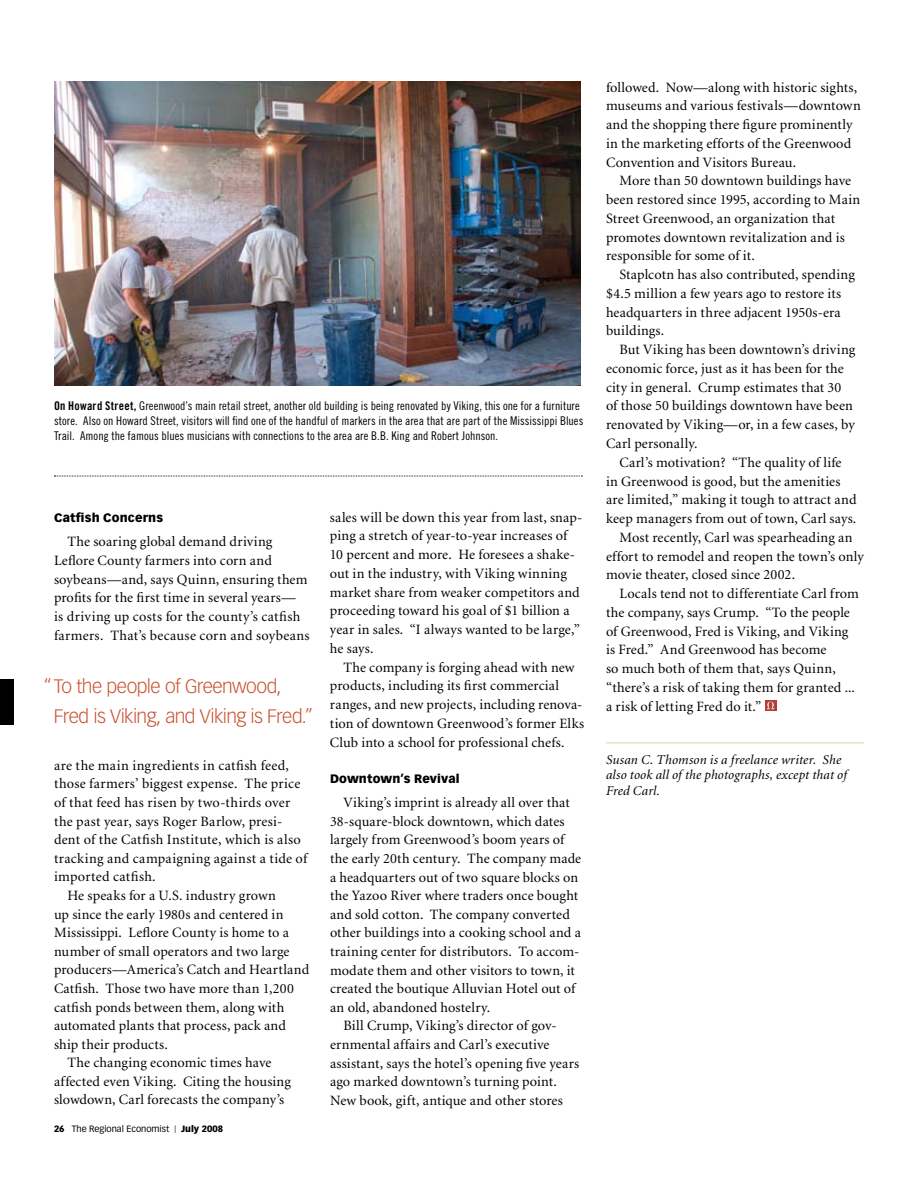
<style>
.page{position:relative;width:918px;height:1188px;background:#fff}
.page>*{position:absolute;margin:0;border:0;box-sizing:border-box;transform-origin:0 0}
.t1{font:300 19.2px/30px "Vectora LH";letter-spacing:-.03em;color:#ca5231}
.t2{font:14.25px/18.8px "Minion";letter-spacing:.01em;color:#000}
.t3{font:italic 13.5px/15.8px "Minion";letter-spacing:.01em;color:#000}
.t4{font:12px/15px "Trade Gothic Cond Eighteen";letter-spacing:.005em;color:#000}
.t5{font:900 12px "Vectora LH";letter-spacing:.015em;color:#000}
.t6{font:9px "Vectora LH";color:#000}
.s1{font-family:"Trade Gothic Bold Cond Twenty"}
.s2{font-weight:900}
.s3{font-size:7.5px}
</style>
<div class="page">
<img style="left:54px;top:81px;width:526px;height:305px">
<hr style="left:606px;top:742px;width:258px;height:1px;background:#ddd9a5">
<svg style="left:765px;top:700px;width:11px;height:10px"></svg>
<svg style="left:767px;top:702px;width:7px;height:7px"></svg>
<div style="left:0;top:679px;width:14px;height:45px;background:#000"></div>
<svg style="left:54px;top:476px;width:528px;height:1px"></svg>
<p class="t4" style="left:54px;top:398px;width:531px"><span class="s1">On Howard Street,</span> Greenwood’s main retail street, another old building is being renovated by Viking, this one for a furniture store. Also on Howard Street, visitors will find one of the handful of markers in the area that are part of the Mississippi Blues<br>Trail. Among the famous blues musicians with connections to the area are B.B. King and Robert Johnson.</p>
<p class="t5" style="left:54px;top:510px;width:111px">Catfish Concerns</p>
<p class="t2" style="left:54px;top:533px;width:257px;text-indent:13px">The soaring global demand driving Leflore County farmers into corn and soybeans—and, says Quinn, ensuring them profits for the first time in several years—<br>is driving up costs for the county’s catfish farmers. That’s because corn and soybeans</p>
<h1 class="t1" style="left:54px;top:671px;width:261px;text-indent:-10px">“ To the people of Greenwood,<br>Fred is Viking, and Viking is Fred.”</h1>
<p class="t2" style="left:54px;top:756px;width:236px">are the main ingredients in catfish feed,</p>
<p class="t2" style="left:54px;top:775px;width:248px">those farmers’ biggest expense. The price</p>
<p class="t2" style="left:54px;top:794px;width:238px">of that feed has risen by two-thirds over</p>
<p class="t2" style="left:54px;top:812px;width:230px">the past year, says Roger Barlow, presi-</p>
<p class="t2" style="left:54px;top:831px;width:248px">dent of the Catfish Institute, which is also</p>
<p class="t2" style="left:54px;top:849px;width:255px">tracking and campaigning against a tide of</p>
<p class="t2" style="left:54px;top:868px;width:103px">imported catfish.</p>
<p class="t2" style="left:67px;top:887px;width:210px">He speaks for a U.S. industry grown</p>
<p class="t2" style="left:54px;top:905px;width:231px">up since the early 1980s and centered in</p>
<p class="t2" style="left:54px;top:924px;width:236px">Mississippi. Leflore County is home to a</p>
<p class="t2" style="left:54px;top:942px;width:237px">number of small operators and two large</p>
<p class="t2" style="left:54px;top:961px;width:257px">producers—America’s Catch and Heartland</p>
<p class="t2" style="left:54px;top:980px;width:241px">Catfish. Those two have more than 1,200</p>
<p class="t2" style="left:54px;top:998px;width:232px">catfish ponds between them, along with</p>
<p class="t2" style="left:54px;top:1017px;width:233px">automated plants that process, pack and</p>
<p class="t2" style="left:54px;top:1035px;width:115px">ship their products.</p>
<p class="t2" style="left:67px;top:1054px;width:205px">The changing economic times have</p>
<p class="t2" style="left:54px;top:1072px;width:238px">affected even Viking. Citing the housing</p>
<p class="t2" style="left:54px;top:1091px;width:232px">slowdown, Carl forecasts the company’s</p>
<p class="t6" style="left:54px;top:1123px;width:171px"><span class="s2">26</span> The Regional Economist <span class="s3">|</span> <span class="s2">July 2008</span></p>
<p class="t2" style="left:330px;top:509px;width:254px">sales will be down this year from last, snap&shy;ping a stretch of year-to-year increases of 10 percent and more. He foresees a shake&shy;out in the industry, with Viking winning market share from weaker competitors and proceeding toward his goal of $1 billion a year in sales. “I always wanted to be large,” he says.</p>
<p class="t2" style="left:330px;top:658px;width:256px;text-indent:13px">The company is forging ahead with new products, including its first commercial ranges, and new projects, including renova&shy;tion of downtown Greenwood’s former Elks Club into a school for professional chefs.</p>
<p class="t5" style="left:330px;top:771px;width:131px">Downtown’s Revival</p>
<p class="t2" style="left:344px;top:794px;width:228px">Viking’s imprint is already all over that</p>
<p class="t2" style="left:330px;top:812px;width:236px">38-square-block downtown, which dates</p>
<p class="t2" style="left:330px;top:831px;width:236px">largely from Greenwood’s boom years of</p>
<p class="t2" style="left:330px;top:850px;width:253px">the early 20th century. The company made</p>
<p class="t2" style="left:330px;top:868px;width:250px">a headquarters out of two square blocks on</p>
<p class="t2" style="left:330px;top:887px;width:250px">the Yazoo River where traders once bought</p>
<p class="t2" style="left:330px;top:905px;width:241px">and sold cotton. The company converted</p>
<p class="t2" style="left:330px;top:924px;width:252px">other buildings into a cooking school and a</p>
<p class="t2" style="left:330px;top:943px;width:251px">training center for distributors. To accom-</p>
<p class="t2" style="left:330px;top:961px;width:247px">modate them and other visitors to town, it</p>
<p class="t2" style="left:330px;top:980px;width:247px">created the boutique Alluvian Hotel out of</p>
<p class="t2" style="left:330px;top:998px;width:162px">an old, abandoned hostelry.</p>
<p class="t2" style="left:344px;top:1017px;width:215px">Bill Crump, Viking’s director of gov-</p>
<p class="t2" style="left:330px;top:1036px;width:221px">ernmental affairs and Carl’s executive</p>
<p class="t2" style="left:330px;top:1054px;width:251px">assistant, says the hotel’s opening five years</p>
<p class="t2" style="left:330px;top:1073px;width:228px">ago marked downtown’s turning point.</p>
<p class="t2" style="left:330px;top:1091px;width:234px">New book, gift, antique and other stores</p>
<p class="t2" style="left:606px;top:78px;width:256px">followed. Now—along with historic sights, museums and various festivals—downtown and the shopping there figure prominently in the marketing efforts of the Greenwood Convention and Visitors Bureau.</p>
<p class="t2" style="left:606px;top:172px;width:256px;text-indent:13px">More than 50 downtown buildings have been restored since 1995, according to Main Street Greenwood, an organization that promotes downtown revitalization and is responsible for some of it.</p>
<p class="t2" style="left:606px;top:266px;width:250px;text-indent:13px">Staplcotn has also contributed, spending $4.5 million a few years ago to restore its headquarters in three adjacent 1950s-era buildings.</p>
<p class="t2" style="left:606px;top:341px;width:251px;text-indent:13px">But Viking has been downtown’s driving economic force, just as it has been for the city in general. Crump estimates that 30 of those 50 buildings downtown have been renovated by Viking—or, in a few cases, by Carl personally.</p>
<p class="t2" style="left:619px;top:453px;width:224px">Carl’s motivation? “The quality of life</p>
<p class="t2" style="left:606px;top:472px;width:236px">in Greenwood is good, but the amenities</p>
<p class="t2" style="left:606px;top:491px;width:252px">are limited,” making it tough to attract and</p>
<p class="t2" style="left:606px;top:510px;width:252px">keep managers from out of town, Carl says.</p>
<p class="t2" style="left:619px;top:528px;width:235px">Most recently, Carl was spearheading an</p>
<p class="t2" style="left:606px;top:547px;width:259px">effort to remodel and reopen the town’s only</p>
<p class="t2" style="left:606px;top:566px;width:191px">movie theater, closed since 2002.</p>
<p class="t2" style="left:619px;top:585px;width:241px">Locals tend not to differentiate Carl from</p>
<p class="t2" style="left:606px;top:603px;width:245px">the company, says Crump. “To the people</p>
<p class="t2" style="left:606px;top:622px;width:244px">of Greenwood, Fred is Viking, and Viking</p>
<p class="t2" style="left:606px;top:641px;width:222px">is Fred.” And Greenwood has become</p>
<p class="t2" style="left:606px;top:660px;width:231px">so much both of them that, says Quinn,</p>
<p class="t2" style="left:606px;top:678px;width:250px">“there’s a risk of taking them for granted ...</p>
<p class="t2" style="left:606px;top:697px;width:157px">a risk of letting Fred do it.”</p>
<p class="t3" style="left:606px;top:752px;width:243px">Susan C. Thomson is a freelance writer. She also took all of the photographs, except that of<br>Fred Carl.</p>
</div>
